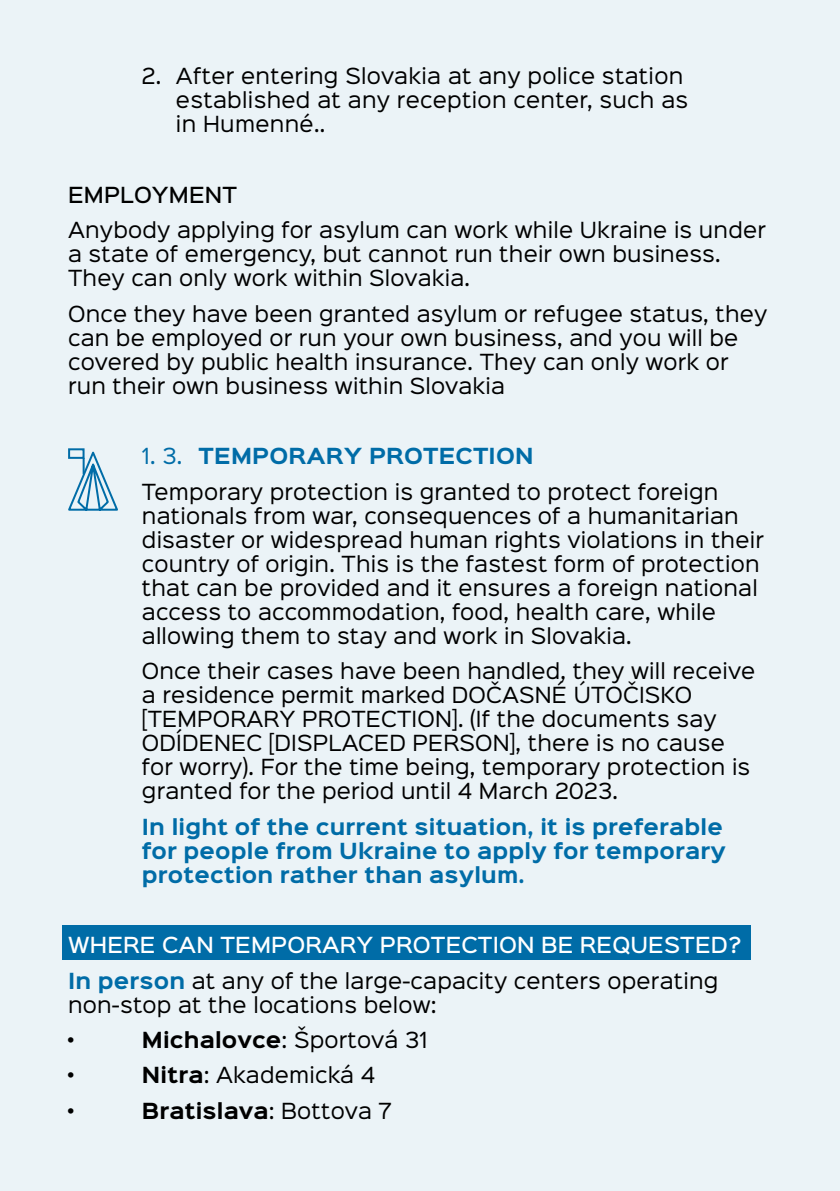
<style>
.page{position:relative;width:840px;height:1191px;background:#fff}
.page>*{position:absolute;margin:0;border:0;box-sizing:border-box;transform-origin:0 0}
.t1{font:20px/24px "Sinkin Sans 400";letter-spacing:.01em;color:#000}
.t2{font:700 20px/24px "Sinkin Sans 700";letter-spacing:.01em;color:#006ca7}
.t3{font:500 20px "Sinkin Sans 500";letter-spacing:.01em;color:#fff}
.t4{font:700 20px "Sinkin Sans 700";letter-spacing:.01em;color:#000}
.t5{font:500 20px "Sinkin Sans 500";letter-spacing:.01em;color:#000}
.s1{font-family:"Sinkin Sans 400";font-weight:400}
.s2{font-family:"Sinkin Sans 700";font-weight:700;color:#006ca7}
.s3{font-family:"Sinkin Sans 700";font-weight:700}
</style>
<div class="page">
<div style="left:0;top:0;width:839px;height:1191px;background:#ebf3f7"></div>
<div style="left:62px;top:925px;width:687px;height:35px;background:#006ca7"></div>
<div style="left:68px;top:448px;width:16px;height:11px;border:2px solid #006ca7"></div>
<svg style="left:68px;top:450px;width:50px;height:61px"></svg>
<p class="t1" style="left:176px;top:62px;width:513px;text-indent:-34px">2. After entering Slovakia at any police station established at any reception center, such as in Humenné..</p>
<p class="t5" style="left:68px;top:178px;width:170px">EMPLOYMENT</p>
<p class="t1" style="left:68px;top:216px;width:699px">Anybody applying for asylum can work while Ukraine is under a state of emergency, but cannot run their own business.<br>They can only work within Slovakia.</p>
<p class="t1" style="left:68px;top:300px;width:700px">Once they have been granted asylum or refugee status, they can be employed or run your own business, and you will be covered by public health insurance. They can only work or run their own business within Slovakia</p>
<p class="t2" style="left:142px;top:445px;width:393px"><span class="s1">1. 3.</span> TEMPORARY PROTECTION</p>
<p class="t1" style="left:142px;top:478px;width:623px">Temporary protection is granted to protect foreign nationals from war, consequences of a humanitarian disaster or widespread human rights violations in their country of origin. This is the fastest form of protection that can be provided and it ensures a foreign national access to accommodation, food, health care, while allowing them to stay and work in Slovakia.</p>
<p class="t1" style="left:142px;top:657px;width:614px">Once their cases have been handled, they will receive a residence permit marked DOČASNÉ ÚTOČISKO [TEMPORARY PROTECTION]. (If the documents say ODÍDENEC [DISPLACED PERSON], there is no cause for worry). For the time being, temporary protection is granted for the period until 4 March 2023.</p>
<p class="t2" style="left:142px;top:815px;width:585px">In light of the current situation, it is preferable for people from Ukraine to apply for temporary protection rather than asylum.</p>
<p class="t3" style="left:68px;top:928px;width:674px">WHERE CAN TEMPORARY PROTECTION BE REQUESTED?</p>
<p class="t1" style="left:68px;top:966px;width:651px"><span class="s2">In person</span> at any of the large-capacity centers operating non-stop at the locations below:</p>
<p class="t1" style="left:68px;top:1026px;width:9px">•</p>
<p class="t1" style="left:142px;top:1026px;width:287px"><span class="s3">Michalovce</span>: Športová 31</p>
<p class="t1" style="left:68px;top:1061px;width:9px">•</p>
<p class="t1" style="left:142px;top:1061px;width:235px"><span class="s3">Nitra</span>: Akademická 4</p>
<p class="t1" style="left:68px;top:1097px;width:9px">•</p>
<p class="t4" style="left:142px;top:1100px;width:251px">Bratislava<span class="s1">: Bottova 7</span></p>
</div>
